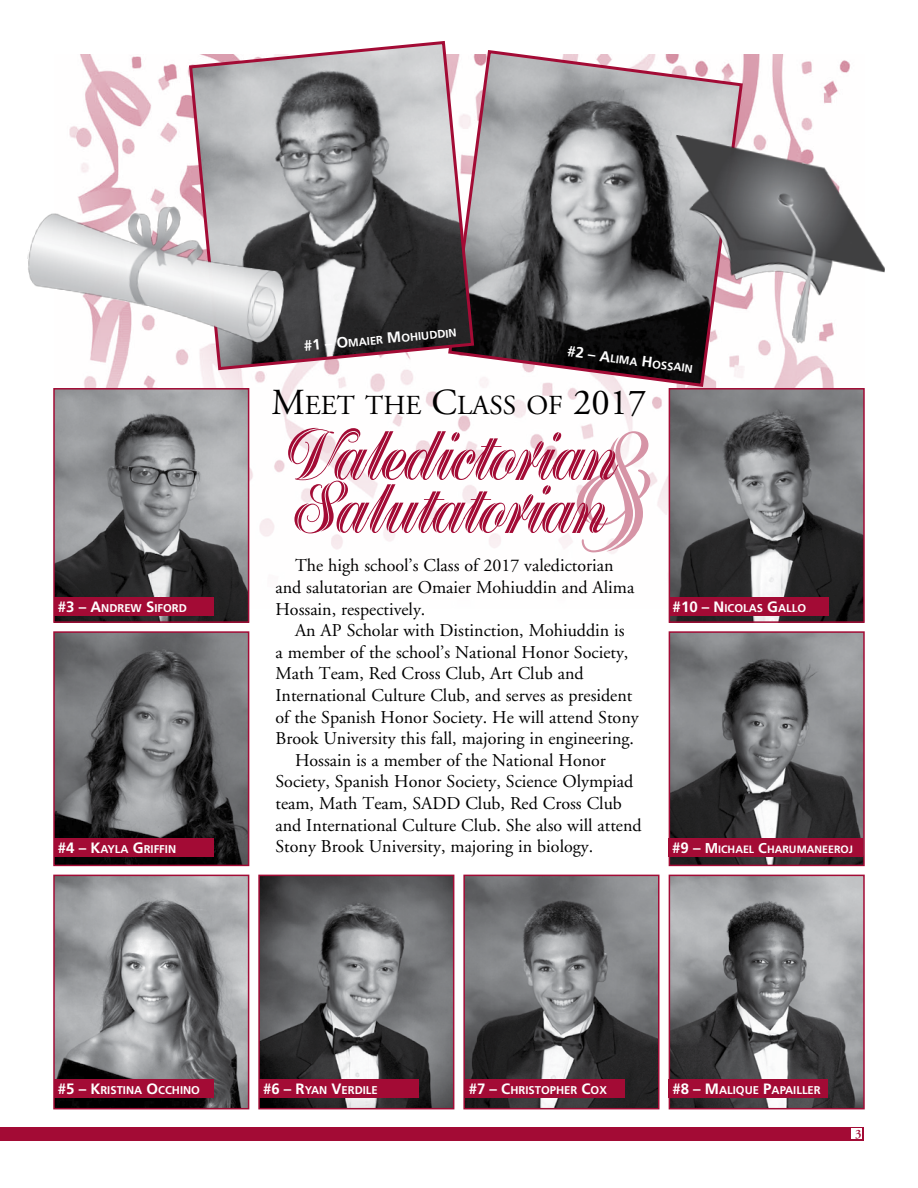
<style>
.page{position:relative;width:918px;height:1188px;background:#fff}
.page>*{position:absolute;margin:0;border:0;box-sizing:border-box;transform-origin:0 0}
.t1{font:79.35px "Greyton Script Plain";color:#a30b35}
.t2{font:27.45px "Adobe Garamond";color:#000}
.t3{font:18px/21.6px "Adobe Garamond";color:#000}
.t4{font:700 15px "Frutiger";color:#fff}
.t5{font:600 12.75px "Adobe Garamond";color:#a30b35}
.t6{font:700 11.25px "Frutiger";color:#fff}
.t7{font:700 10.65px "Frutiger";color:#fff}
.s1{font-size:36.6px}
.s2{font-size:171.15px;color:#d694a6}
.s3{font-size:15px}
.s4{font-size:14.25px}
</style>
<div class="page">
<div style="left:0;top:1127px;width:864px;height:14px;background:#a30b35"></div>
<div style="left:852px;top:1129px;width:10px;height:10px;background:#fff"></div>
<img style="left:54px;top:54px;width:811px;height:832px">
<img style="left:56px;top:391px;width:190px;height:229px">
<div style="left:53px;top:388px;width:196px;height:235px;border:2px solid #a30b35"></div>
<svg style="left:446px;top:50px;width:299px;height:339px;background:#989396"></svg>
<svg style="left:187px;top:41px;width:289px;height:331px"></svg>
<img style="left:672px;top:391px;width:190px;height:229px">
<div style="left:669px;top:388px;width:196px;height:235px;border:2px solid #a30b35"></div>
<img style="left:56px;top:634px;width:190px;height:229px">
<div style="left:53px;top:631px;width:196px;height:235px;border:2px solid #a30b35"></div>
<img style="left:672px;top:634px;width:190px;height:229px">
<div style="left:669px;top:631px;width:196px;height:235px;border:2px solid #a30b35"></div>
<img style="left:56px;top:878px;width:190px;height:228px">
<div style="left:53px;top:875px;width:196px;height:234px;border:2px solid #a30b35"></div>
<img style="left:261px;top:878px;width:190px;height:228px">
<div style="left:258px;top:875px;width:196px;height:234px;border:2px solid #a30b35"></div>
<img style="left:466px;top:878px;width:191px;height:228px">
<div style="left:463px;top:875px;width:197px;height:234px;border:2px solid #a30b35"></div>
<img style="left:672px;top:878px;width:190px;height:228px">
<div style="left:669px;top:875px;width:196px;height:234px;border:2px solid #a30b35"></div>
<img style="left:632px;top:133px;width:253px;height:237px">
<img style="left:27px;top:79px;width:306px;height:271px">
<div style="left:54px;top:597px;width:160px;height:19px;background:#a30b35"></div>
<div style="left:669px;top:597px;width:160px;height:19px;background:#a30b35"></div>
<div style="left:54px;top:838px;width:160px;height:18px;background:#a30b35"></div>
<div style="left:668px;top:838px;width:195px;height:18px;background:#a30b35"></div>
<div style="left:54px;top:1079px;width:160px;height:18px;background:#a30b35"></div>
<div style="left:259px;top:1079px;width:160px;height:18px;background:#a30b35"></div>
<div style="left:465px;top:1079px;width:160px;height:18px;background:#a30b35"></div>
<div style="left:669px;top:1079px;width:159px;height:18px;background:#a30b35"></div>
<svg style="left:388px;top:331px;width:13px;height:12px"></svg>
<svg style="left:642px;top:356px;width:10px;height:11px"></svg>
<svg style="left:682px;top:364px;width:10px;height:9px"></svg>
<p class="t4" style="left:303px;top:337px;width:46px;rotate:-6deg">#1 – O</p>
<p class="t6" style="left:348px;top:336px;width:36px;rotate:-5deg">MA IER</p>
<p class="t6" style="left:401px;top:331px;width:57px;rotate:-5deg">OHIUDDIN</p>
<p class="t4" style="left:569px;top:342px;width:45px;rotate:8deg">#2 – A</p>
<p class="t6" style="left:611px;top:352px;width:26px;rotate:7deg">LIMA</p>
<p class="t6" style="left:653px;top:357px;width:16px;rotate:7deg">OSSA</p>
<h2 class="t2" style="left:271px;top:390px;width:376px"><span class="s1">M</span>EET THE <span class="s1">C</span>LASS OF <span class="s1">2017</span></h2>
<h1 class="t1" style="left:279px;top:406px;width:339px">Valedictorian</h1>
<h1 class="t1" style="left:290px;top:459px;width:377px">Salutatorian <span class="s2">&amp;</span></h1>
<p class="t3" style="left:275px;top:555px;width:360px;text-indent:20px">The high school’s Class of 2017 valedictorian and salutatorian are Omaier Mohiuddin and Alima<br>Hossain, respectively.</p>
<p class="t3" style="left:295px;top:620px;width:331px">An AP Scholar with Distinction, Mohiuddin is</p>
<p class="t3" style="left:275px;top:642px;width:354px">a member of the school’s National Honor Society,</p>
<p class="t3" style="left:275px;top:663px;width:310px">Math Team, Red Cross Club, Art Club and</p>
<p class="t3" style="left:275px;top:685px;width:358px">International Culture Club, and serves as president</p>
<p class="t3" style="left:275px;top:706px;width:365px">of the Spanish Honor Society. He will attend Stony</p>
<p class="t3" style="left:275px;top:728px;width:360px">Brook University this fall, majoring in engineering.</p>
<p class="t3" style="left:295px;top:750px;width:312px">Hossain is a member of the National Honor</p>
<p class="t3" style="left:275px;top:771px;width:359px">Society, Spanish Honor Society, Science Olympiad</p>
<p class="t3" style="left:275px;top:793px;width:348px">team, Math Team, SADD Club, Red Cross Club</p>
<p class="t3" style="left:275px;top:814px;width:368px">and International Culture Club. She also will attend</p>
<p class="t3" style="left:275px;top:836px;width:319px">Stony Brook University, majoring in biology.</p>
<p class="t6" style="left:58px;top:601px;width:130px"><span class="s3">#3 – A</span>NDREW <span class="s3">S</span>IFORD</p>
<p class="t6" style="left:673px;top:601px;width:135px"><span class="s3">#10 – N</span> ICOLAS <span class="s3">G</span>ALLO</p>
<p class="t6" style="left:58px;top:842px;width:120px"><span class="s3">#4 – K</span>AYLA <span class="s3">G</span>RIFFIN</p>
<p class="t7" style="left:672px;top:843px;width:182px"><span class="s3">#9 –</span> <span class="s4">M</span> ICHAEL <span class="s4">C</span>HARUMANEEROJ</p>
<p class="t6" style="left:58px;top:1083px;width:144px"><span class="s3">#5 – K</span>RISTINA <span class="s3">O</span>CCHINO</p>
<p class="t6" style="left:263px;top:1083px;width:116px"><span class="s3">#6 – R</span>YAN <span class="s3">V</span>ERDILE</p>
<p class="t6" style="left:469px;top:1083px;width:140px"><span class="s3">#7 – C</span>HRISTOPHER <span class="s3">C</span>OX</p>
<p class="t6" style="left:672px;top:1083px;width:150px"><span class="s3">#8 – M</span>ALIQUE <span class="s3">P</span>APAILLER</p>
<p class="t5" style="left:855px;top:1127px;width:8px">3</p>
</div>
